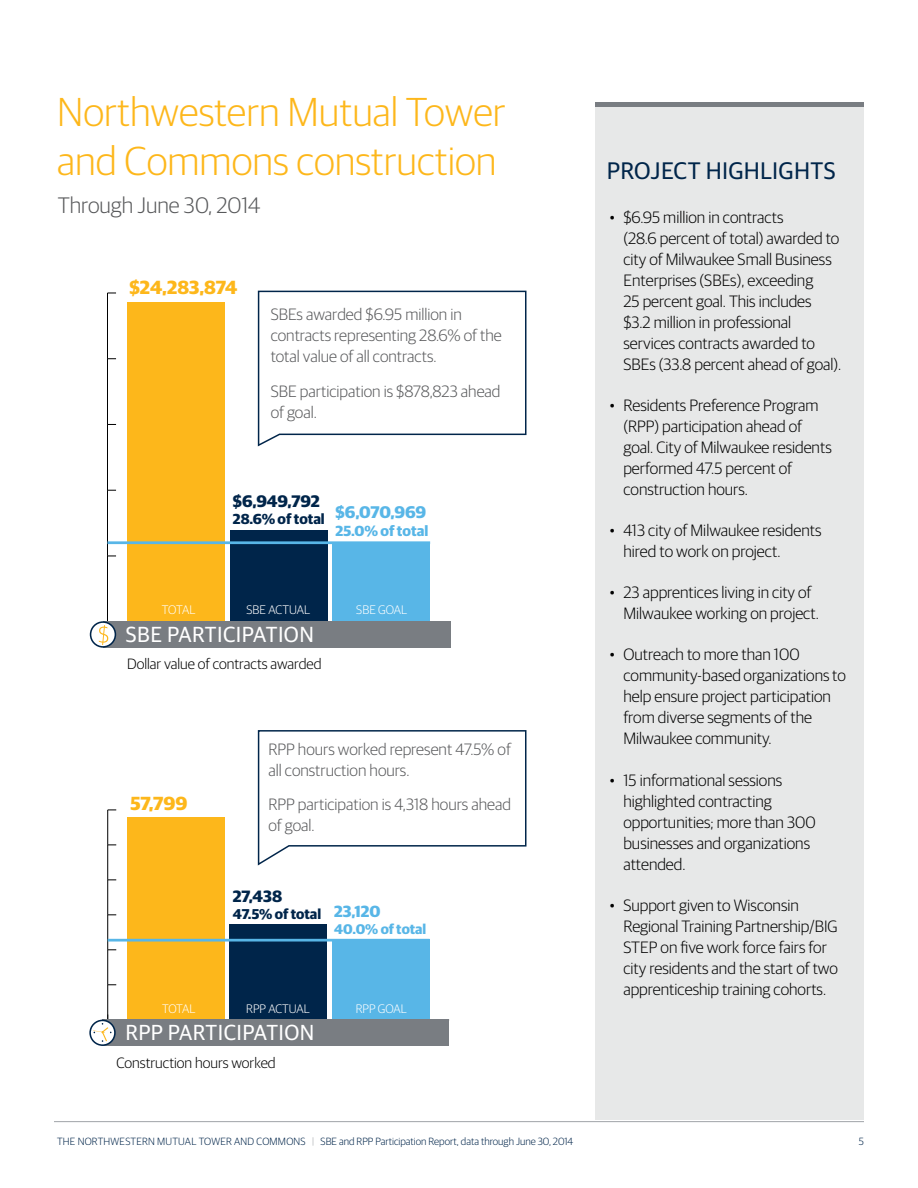
<style>
.page{position:relative;width:918px;height:1188px;background:#fff}
.page>*{position:absolute;margin:0;border:0;box-sizing:border-box;transform-origin:0 0}
.t1{font:300 40.5px/48.6px "Guardian Sans";color:#fdb71b}
.t2{font:24px "Guardian Sans";letter-spacing:.01em;color:#00254a}
.t3{font:300 22.5px "Guardian Sans";color:#58595b}
.t4{font:21.9px "Guardian Sans";letter-spacing:.02em;color:#fff}
.t5{font:21.75px "Guardian Sans";letter-spacing:.02em;color:#fff}
.t6{font:700 19.05px "Guardian Sans";letter-spacing:-.01em;color:#fdb71b}
.t7{font:700 16.8px "Guardian Sans";letter-spacing:-.005em;color:#00254a}
.t8{font:300 16.5px/21px "Guardian Sans";color:#000}
.t9{font:300 16.5px/21px "Guardian Sans";color:#58595b}
.t10{font:700 16.5px "Guardian Sans";color:#00254a}
.t11{font:300 15px "Guardian Sans";color:#000}
.t12{font:700 14.7px "Guardian Sans";color:#58b6e7}
.t13{font:700 14.55px "Guardian Sans";color:#00254a}
.t14{font:700 14.25px "Guardian Sans";color:#00254a}
.t15{font:700 14.1px "Guardian Sans";color:#58b6e7}
.t16{font:300 12.45px "Guardian Sans";color:#fff}
.t17{font:300 10.5px "Guardian Sans";color:#00254a}
.s1{font-size:16.2px;color:#58b6e7}
.s2{color:#a0a3a8}
</style>
<div class="page">
<hr style="left:54px;top:1121px;width:810px;height:1px;background:#a0a3a8">
<hr style="left:107px;top:293px;width:1px;height:329px;background:#000">
<div style="left:333px;top:542px;width:97px;height:80px;background:#58b6e7"></div>
<div style="left:230px;top:530px;width:97px;height:92px;background:#00254a"></div>
<div style="left:127px;top:302px;width:98px;height:320px;background:#fdb71b"></div>
<hr style="left:107px;top:541px;width:323px;height:3px;background:#58b6e7">
<div style="left:103px;top:621px;width:347px;height:27px;background:#797d82"></div>
<div style="left:90px;top:621px;width:26px;height:27px;border:2px solid #00254a;border-radius:50%"></div>
<svg style="left:99px;top:621px;width:17px;height:24px"></svg>
<div style="left:595px;top:107px;width:269px;height:1013px;background:#e7e8e8"></div>
<div style="left:595px;top:102px;width:269px;height:5px;background:#797d82"></div>
<hr style="left:108px;top:1019px;width:341px;height:1px;background:#000">
<hr style="left:107px;top:810px;width:1px;height:210px;background:#000">
<div style="left:332px;top:939px;width:98px;height:81px;background:#58b6e7"></div>
<div style="left:230px;top:924px;width:97px;height:96px;background:#00254a"></div>
<div style="left:127px;top:818px;width:98px;height:202px;background:#fdb71b"></div>
<hr style="left:108px;top:939px;width:322px;height:3px;background:#58b6e7">
<div style="left:103px;top:1020px;width:346px;height:26px;background:#797d82"></div>
<svg style="left:90px;top:1020px;width:25px;height:25px"></svg>
<div style="left:89px;top:1020px;width:27px;height:26px;border:2px solid #00254a;border-radius:50%"></div>
<svg style="left:93px;top:1015px;width:23px;height:27px"></svg>
<svg style="left:257px;top:290px;width:270px;height:157px"></svg>
<svg style="left:257px;top:730px;width:270px;height:136px"></svg>
<h1 class="t1" style="left:57px;top:86px;width:450px">Northwestern Mutual Tower and Commons construction</h1>
<h3 class="t3" style="left:58px;top:190px;width:204px">Through June 30, 2014</h3>
<p class="t6" style="left:129px;top:273px;width:109px">$24,283,874</p>
<p class="t9" style="left:271px;top:303px;width:233px">SBEs awarded $6.95 million in contracts representing 28.6% of the total value of all contracts.</p>
<p class="t9" style="left:271px;top:380px;width:231px">SBE participation is $878,823 ahead of goal.</p>
<p class="t7" style="left:233px;top:488px;width:89px">$6,949,792</p>
<p class="t13" style="left:233px;top:508px;width:195px">28.6% of total <sup>$6,070,969</sup></p>
<p class="t12" style="left:336px;top:520px;width:94px">25.0% of total</p>
<p class="t16" style="left:162px;top:601px;width:35px">TOTAL</p>
<p class="t16" style="left:246px;top:601px;width:65px">SBE ACTUAL</p>
<p class="t16" style="left:356px;top:601px;width:53px">SBE GOAL</p>
<h3 class="t4" style="left:126px;top:619px;width:190px">SBE PARTICIPATION</h3>
<p class="t11" style="left:127px;top:653px;width:196px">Dollar value of contracts awarded</p>
<p class="t6" style="left:130px;top:790px;width:59px">57,799</p>
<p class="t9" style="left:268px;top:737px;width:244px">RPP hours worked represent 47.5% of all construction hours.</p>
<p class="t9" style="left:268px;top:793px;width:244px">RPP participation is 4,318 hours ahead of goal.</p>
<p class="t10" style="left:233px;top:884px;width:51px">27,438</p>
<p class="t14" style="left:233px;top:903px;width:149px">47.5% of total <span class="s1">23,120</span></p>
<p class="t15" style="left:334px;top:919px;width:94px">40.0% of total</p>
<p class="t16" style="left:162px;top:1000px;width:35px">TOTAL</p>
<p class="t16" style="left:246px;top:1000px;width:65px">RPP ACTUAL</p>
<p class="t16" style="left:356px;top:1000px;width:53px">RPP GOAL</p>
<h3 class="t5" style="left:125px;top:1017px;width:191px">RPP PARTICIPATION</h3>
<p class="t11" style="left:116px;top:1052px;width:161px">Construction hours worked</p>
<h2 class="t2" style="left:607px;top:153px;width:230px">PROJECT HIGHLIGHTS</h2>
<p class="t8" style="left:623px;top:205px;width:217px;text-indent:-13px">• $6.95 million in contracts<br>(28.6 percent of total) awarded to city of Milwaukee Small Business<br>Enterprises (SBEs), exceeding<br>25 percent goal. This includes $3.2 million in professional services contracts awarded to<br>SBEs (33.8 percent ahead of goal).</p>
<p class="t8" style="left:623px;top:394px;width:210px;text-indent:-13px">• Residents Preference Program (RPP) participation ahead of goal. City of Milwaukee residents performed 47.5 percent of construction hours.</p>
<p class="t8" style="left:623px;top:519px;width:200px;text-indent:-13px">• 413 city of Milwaukee residents hired to work on project.</p>
<p class="t8" style="left:623px;top:581px;width:195px;text-indent:-13px">• 23 apprentices living in city of<br>Milwaukee working on project.</p>
<p class="t8" style="left:623px;top:643px;width:224px;text-indent:-13px">• Outreach to more than 100 community-based organizations to help ensure project participation from diverse segments of the<br>Milwaukee community.</p>
<p class="t8" style="left:623px;top:768px;width:194px;text-indent:-13px">• 15 informational sessions highlighted contracting opportunities; more than 300 businesses and organizations attended.</p>
<p class="t8" style="left:623px;top:894px;width:216px;text-indent:-13px">• Support given to Wisconsin Regional Training Partnership/BIG STEP on five work force fairs for city residents and the start of two apprenticeship training cohorts.</p>
<p class="t17" style="left:57px;top:1134px;width:518px">THE NORTHWESTERN MUTUAL TOWER AND COMMONS <span class="s2">|</span> SBE and RPP Participation Report, data through June 30, 2014</p>
<p class="t17" style="left:859px;top:1134px;width:7px">5</p>
</div>
